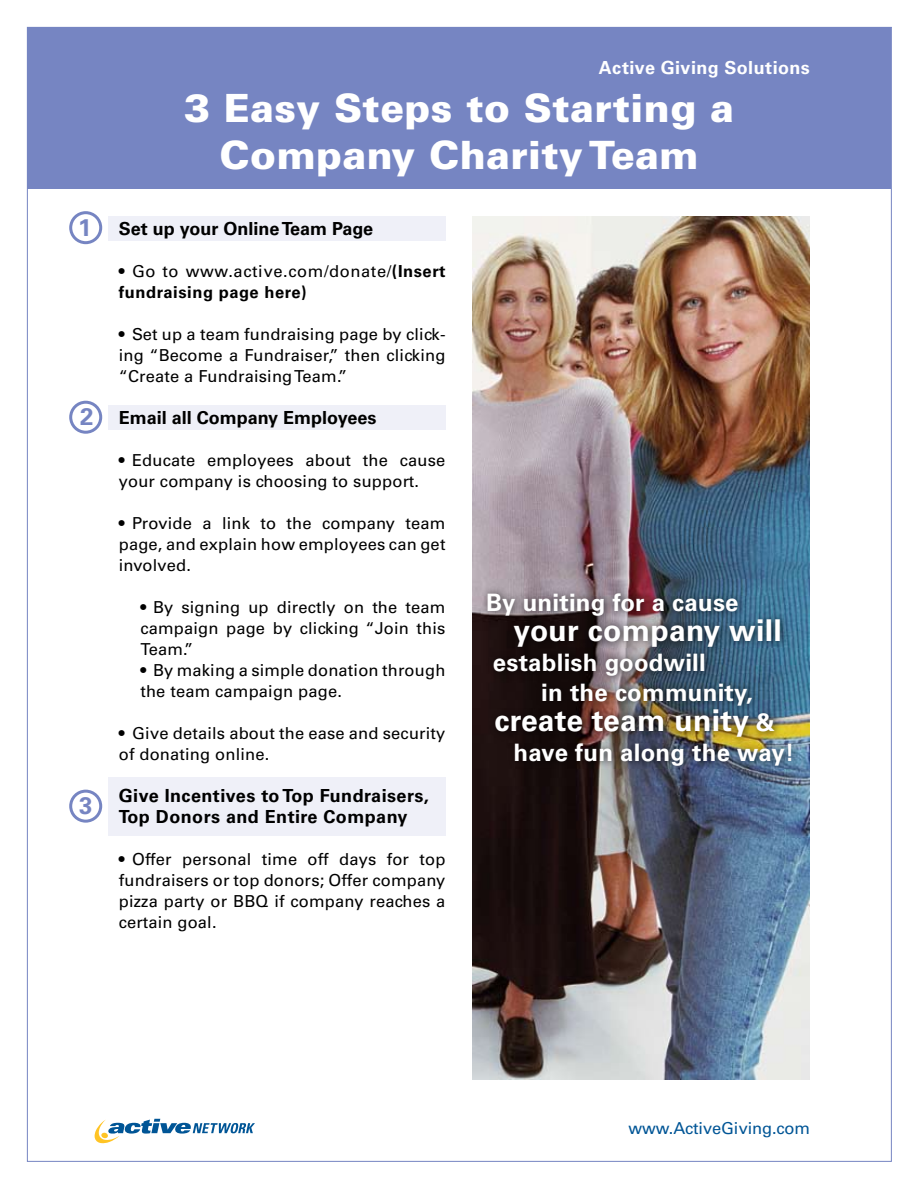
<style>
.page{position:relative;width:918px;height:1188px;background:#fff}
.page>*{position:absolute;margin:0;border:0;box-sizing:border-box;transform-origin:0 0}
.t1{font:900 39px/46.8px "Univers";letter-spacing:.01em;color:#fff;text-align:center}
.t2{font:700 30px "Univers";letter-spacing:.01em;color:#fff}
.t3{font:700 24px/30px "Univers";letter-spacing:.01em;color:#fff}
.t4{font:700 24px "Univers";color:#7685c2}
.t5{font:700 18px/21px "Univers";letter-spacing:.025em;color:#000}
.t6{font:700 18px "Univers";letter-spacing:.005em;color:#000}
.t7{font:700 18px "Univers";letter-spacing:.025em;color:#fff}
.t8{font:16.5px/21px "Univers";letter-spacing:.01em;color:#000;text-align:justify}
.t9{font:700 16.5px/21px "Univers";letter-spacing:.035em;color:#000}
.t10{font:16.5px "Univers";letter-spacing:-.01em;color:#005596}
.s1{font-weight:400}
.s2{font-weight:700}
.s3{font-size:24px}
</style>
<div class="page">
<svg style="left:95px;top:1119px;width:160px;height:24px"></svg>
<div style="left:108px;top:777px;width:338px;height:59px;background:#eff0f8"></div>
<div style="left:108px;top:405px;width:338px;height:24px;background:#eff0f8"></div>
<div style="left:108px;top:216px;width:338px;height:24px;background:#eff0f8"></div>
<div style="left:28px;top:27px;width:863px;height:162px;background:#7685c2"></div>
<img style="left:472px;top:216px;width:338px;height:864px">
<div style="left:479px;top:584px;width:323px;height:192px;background:#000;opacity:.75"></div>
<div style="left:69px;top:211px;width:33px;height:33px;border:3px solid #7685c2;border-radius:50%"></div>
<div style="left:69px;top:401px;width:33px;height:33px;border:3px solid #7685c2;border-radius:50%"></div>
<div style="left:69px;top:790px;width:33px;height:33px;border:3px solid #7685c2;border-radius:50%"></div>
<h3 class="t4" style="left:78px;top:213px;width:15px">1</h3>
<h3 class="t4" style="left:80px;top:403px;width:15px">2</h3>
<h3 class="t4" style="left:79px;top:792px;width:15px">3</h3>
<p class="t7" style="left:599px;top:57px;width:212px">Active Giving Solutions</p>
<h1 class="t1" style="left:184px;top:84px;width:551px">3 Easy Steps to Starting a<br>Company Charity Team</h1>
<p class="t6" style="left:119px;top:218px;width:256px">Set up your Online Team Page</p>
<p class="t9" style="left:119px;top:261px;width:328px">• <span class="s1">Go to www.active.com/donate/</span>(Insert fundraising page here)</p>
<p class="t8" style="left:119px;top:323px;width:328px"><span class="s2">•</span> Set up a team fundraising page by click&shy;ing “Become a Fundraiser,” then clicking “Create a Fundraising Team.”</p>
<p class="t6" style="left:119px;top:407px;width:259px">Email all Company Employees</p>
<p class="t8" style="left:119px;top:449px;width:328px"><span class="s2">•</span> Educate employees about the cause your company is choosing to support.</p>
<p class="t8" style="left:119px;top:512px;width:328px"><span class="s2">•</span> Provide a link to the company team page, and explain how employees can get involved.</p>
<p class="t8" style="left:140px;top:596px;width:307px"><span class="s2">•</span> By signing up directly on the team campaign page by clicking “Join this Team.”</p>
<p class="t8" style="left:140px;top:659px;width:307px"><span class="s2">•</span> By making a simple donation through the team campaign page.</p>
<p class="t8" style="left:119px;top:722px;width:328px"><span class="s2">•</span> Give details about the ease and security of donating online.</p>
<p class="t5" style="left:119px;top:785px;width:312px">Give Incentives to Top Fundraisers,<br>Top Donors and Entire Company</p>
<p class="t8" style="left:119px;top:848px;width:328px"><span class="s2">•</span> Offer personal time off days for top fundraisers or top donors; Offer company pizza party or BBQ if company reaches a certain goal.</p>
<h3 class="t3" style="left:486px;top:587px;width:254px">By uniting for a cause</h3>
<h2 class="t2" style="left:514px;top:612px;width:270px">your company will</h2>
<h3 class="t3" style="left:541px;top:647px;width:213px;text-indent:-48px">establish goodwill<br>in the community,</h3>
<h2 class="t2" style="left:495px;top:702px;width:282px">create team unity <span class="s3">&amp;</span></h2>
<h3 class="t3" style="left:514px;top:737px;width:282px">have fun along the way!</h3>
<p class="t10" style="left:629px;top:1118px;width:183px">www.ActiveGiving.com</p>
</div>
